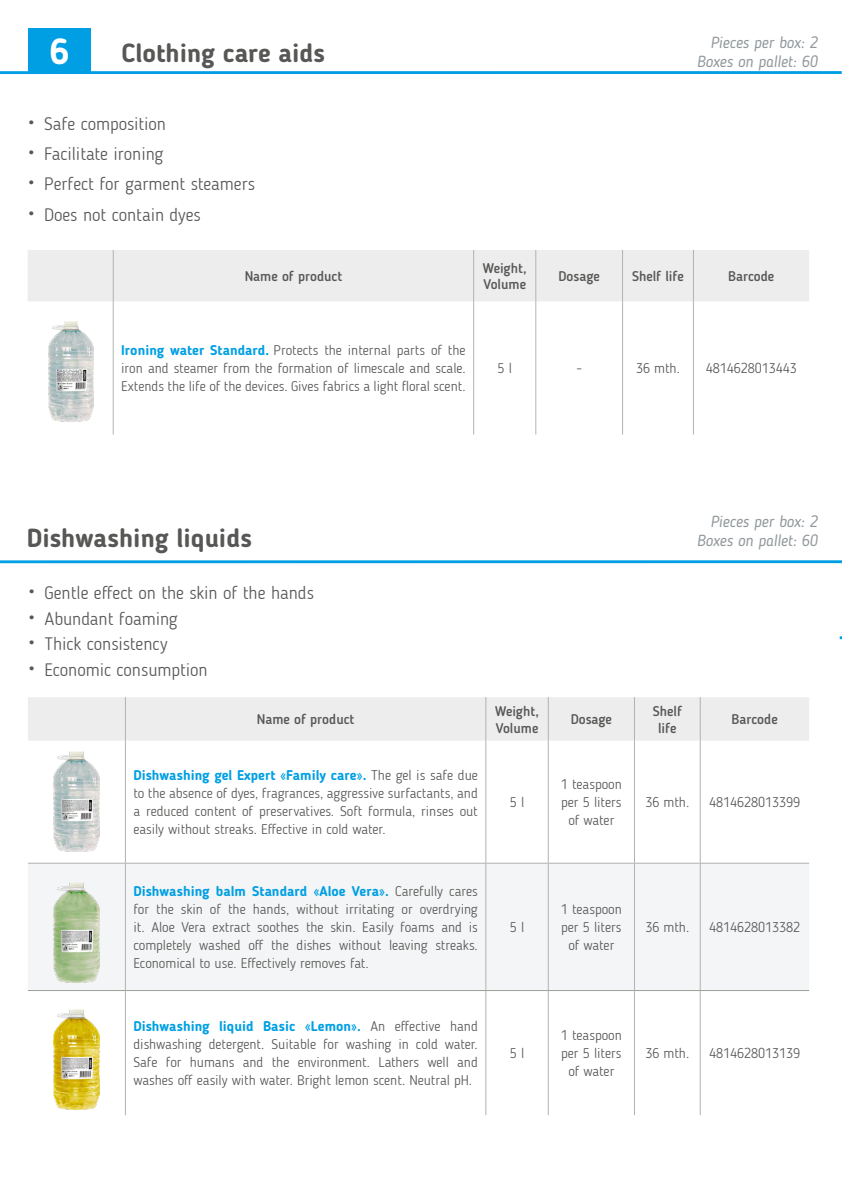
<style>
.page{position:relative;width:842px;height:1191px;background:#fff}
.page>*{position:absolute;margin:0;border:0;box-sizing:border-box;transform-origin:0 0}
.t1{font:700 36px "Blogger Sans";color:#fff}
.t2{font:700 26px "Blogger Sans";color:#575756}
.t3{font:300 18px "Blogger Sans";color:#585756}
.t4{font:italic 16px/19.2px "Blogger Sans";color:#91989c;text-align:right}
.t5{font:300 14px/18px "Blogger Sans";color:#585756;text-align:justify}
.t6{font:500 14px/16.8px "Blogger Sans";color:#575756}
.t7{font:300 14px "Blogger Sans";color:#575756}
.s1{font-size:28px}
.s2{font-weight:700;color:#009fe3}
.s3{color:#575756}
</style>
<div class="page">
<hr style="left:0;top:71px;width:842px;height:3px;background:#009fe3">
<div style="left:28px;top:28px;width:63px;height:44px;background:#009fe3"></div>
<div style="left:28px;top:697px;width:781px;height:43px;background:#ededed"></div>
<div style="left:28px;top:864px;width:781px;height:126px;background:#f4f5f6"></div>
<hr style="left:125px;top:740px;width:1px;height:123px;background:#b3b2b2">
<hr style="left:485px;top:740px;width:1px;height:123px;background:#b3b2b2">
<hr style="left:548px;top:740px;width:1px;height:123px;background:#b3b2b2">
<hr style="left:634px;top:740px;width:1px;height:123px;background:#b3b2b2">
<hr style="left:700px;top:740px;width:1px;height:123px;background:#b3b2b2">
<hr style="left:28px;top:863px;width:97px;height:1px;background:#b3b2b2">
<hr style="left:125px;top:863px;width:361px;height:1px;background:#b3b2b2">
<hr style="left:125px;top:863px;width:1px;height:127px;background:#b3b2b2">
<hr style="left:486px;top:863px;width:62px;height:1px;background:#b3b2b2">
<hr style="left:485px;top:863px;width:1px;height:127px;background:#b3b2b2">
<hr style="left:548px;top:863px;width:86px;height:1px;background:#b3b2b2">
<hr style="left:548px;top:863px;width:1px;height:127px;background:#b3b2b2">
<hr style="left:634px;top:863px;width:66px;height:1px;background:#b3b2b2">
<hr style="left:634px;top:863px;width:1px;height:127px;background:#b3b2b2">
<hr style="left:700px;top:863px;width:109px;height:1px;background:#b3b2b2">
<hr style="left:700px;top:863px;width:1px;height:127px;background:#b3b2b2">
<hr style="left:125px;top:990px;width:1px;height:125px;background:#b3b2b2">
<hr style="left:485px;top:990px;width:1px;height:125px;background:#b3b2b2">
<hr style="left:548px;top:990px;width:1px;height:125px;background:#b3b2b2">
<hr style="left:634px;top:990px;width:1px;height:125px;background:#b3b2b2">
<hr style="left:700px;top:990px;width:1px;height:125px;background:#b3b2b2">
<hr style="left:28px;top:990px;width:97px;height:1px;background:#9d9d9c">
<hr style="left:125px;top:990px;width:361px;height:1px;background:#9d9d9c">
<hr style="left:486px;top:990px;width:62px;height:1px;background:#9d9d9c">
<hr style="left:548px;top:990px;width:86px;height:1px;background:#9d9d9c">
<hr style="left:634px;top:990px;width:66px;height:1px;background:#9d9d9c">
<hr style="left:700px;top:990px;width:109px;height:1px;background:#9d9d9c">
<hr style="left:125px;top:697px;width:1px;height:43px;background:#b3b2b2">
<hr style="left:485px;top:697px;width:1px;height:43px;background:#b3b2b2">
<hr style="left:548px;top:697px;width:1px;height:43px;background:#b3b2b2">
<hr style="left:634px;top:697px;width:1px;height:43px;background:#b3b2b2">
<hr style="left:700px;top:697px;width:1px;height:43px;background:#b3b2b2">
<img style="left:54px;top:752px;width:45px;height:99px">
<img style="left:54px;top:882px;width:45px;height:100px">
<img style="left:54px;top:1009px;width:45px;height:100px">
<div style="left:28px;top:250px;width:781px;height:51px;background:#ededed"></div>
<hr style="left:113px;top:250px;width:1px;height:51px;background:#b3b2b2">
<hr style="left:473px;top:250px;width:1px;height:51px;background:#b3b2b2">
<hr style="left:535px;top:250px;width:1px;height:51px;background:#b3b2b2">
<hr style="left:622px;top:250px;width:1px;height:51px;background:#b3b2b2">
<hr style="left:693px;top:250px;width:1px;height:51px;background:#b3b2b2">
<hr style="left:113px;top:301px;width:1px;height:133px;background:#b3b2b2">
<hr style="left:473px;top:301px;width:1px;height:133px;background:#b3b2b2">
<hr style="left:535px;top:301px;width:1px;height:133px;background:#b3b2b2">
<hr style="left:622px;top:301px;width:1px;height:133px;background:#b3b2b2">
<hr style="left:693px;top:301px;width:1px;height:133px;background:#b3b2b2">
<img style="left:48px;top:322px;width:46px;height:99px">
<hr style="left:0;top:560px;width:842px;height:3px;background:#009fe3">
<h1 class="t1" style="left:50px;top:30px;width:21px">6</h1>
<h2 class="t2" style="left:122px;top:37px;width:205px">Clothing care aids</h2>
<p class="t3" style="left:27px;top:113px;width:140px"><span class="s1">•</span> Safe composition</p>
<p class="t3" style="left:27px;top:143px;width:138px"><span class="s1">•</span> Facilitate ironing</p>
<p class="t3" style="left:27px;top:173px;width:229px"><span class="s1">•</span> Perfect for garment steamers</p>
<p class="t3" style="left:27px;top:203px;width:175px"><span class="s1">•</span> Does not contain dyes</p>
<p class="t4" style="left:697px;top:33px;width:122px">Pieces per box: 2<br>Boxes on pallet: 60</p>
<p class="t6" style="left:245px;top:268px;width:99px">Name of product</p>
<p class="t6" style="left:483px;top:259px;width:45px">Weight,<br>Volume</p>
<p class="t6" style="left:558px;top:268px;width:43px">Dosage</p>
<p class="t6" style="left:632px;top:268px;width:53px">Shelf life</p>
<p class="t6" style="left:728px;top:268px;width:48px">Barcode</p>
<p class="t5" style="left:121px;top:341px;width:346px"><span class="s2">Ironing water Standard.</span> Protects the internal parts of the iron and steamer from the formation of limescale and scale.<br>Extends the life of the devices. Gives fabrics a light floral scent.</p>
<p class="t7" style="left:497px;top:360px;width:16px">5 l</p>
<p class="t7" style="left:576px;top:360px;width:7px">-</p>
<p class="t7" style="left:636px;top:360px;width:45px">36 mth.</p>
<p class="t7" style="left:706px;top:360px;width:92px">4814628013443</p>
<h2 class="t2" style="left:27px;top:522px;width:227px">Dishwashing liquids</h2>
<p class="t3" style="left:28px;top:582px;width:288px"><span class="s1">•</span> Gentle effect on the skin of the hands</p>
<p class="t3" style="left:28px;top:608px;width:152px"><span class="s1">•</span> Abundant foaming</p>
<p class="t3" style="left:28px;top:633px;width:141px"><span class="s1">•</span> Thick consistency</p>
<p class="t3" style="left:28px;top:659px;width:182px"><span class="s1">•</span> Economic consumption</p>
<p class="t4" style="left:697px;top:511px;width:122px">Pieces per box: 2<br>Boxes on pallet: 60</p>
<p class="t6" style="left:257px;top:711px;width:99px">Name of product</p>
<p class="t6" style="left:495px;top:702px;width:45px">Weight,<br>Volume</p>
<p class="t6" style="left:571px;top:711px;width:43px">Dosage</p>
<p class="t6" style="left:653px;top:702px;width:31px;text-align:center">Shelf life</p>
<p class="t6" style="left:731px;top:711px;width:48px">Barcode</p>
<p class="t5" style="left:133px;top:766px;width:346px"><span class="s2">Dishwashing gel Expert «Family care».</span> The gel is safe due to the absence of dyes, fragrances, aggressive surfactants, and a reduced content of preservatives. Soft formula, rinses out easily without streaks. Effective in cold water.</p>
<p class="t5" style="left:561px;top:775px;width:62px;text-align:center"><span class="s3">1</span> teaspoon per <span class="s3">5</span> liters of water</p>
<p class="t7" style="left:645px;top:794px;width:45px">36 mth.</p>
<p class="t7" style="left:709px;top:794px;width:92px">4814628013399</p>
<p class="t7" style="left:510px;top:794px;width:16px">5 l</p>
<p class="t5" style="left:133px;top:882px;width:346px"><span class="s2">Dishwashing balm Standard «Aloe Vera».</span> Carefully cares for the skin of the hands, without irritating or overdrying it. Aloe Vera extract soothes the skin. Easily foams and is completely washed off the dishes without leaving streaks.<br>Economical to use. Effectively removes fat.</p>
<p class="t5" style="left:133px;top:1017px;width:346px"><span class="s2">Dishwashing liquid Basic «Lemon».</span> An effective hand dishwashing detergent. Suitable for washing in cold water.<br>Safe for humans and the environment. Lathers well and washes off easily with water. Bright lemon scent. Neutral pH.</p>
<p class="t7" style="left:510px;top:919px;width:16px">5 l</p>
<p class="t7" style="left:510px;top:1045px;width:16px">5 l</p>
<p class="t5" style="left:561px;top:900px;width:62px;text-align:center"><span class="s3">1</span> teaspoon per <span class="s3">5</span> liters of water</p>
<p class="t7" style="left:645px;top:919px;width:45px">36 mth.</p>
<p class="t7" style="left:709px;top:919px;width:92px">4814628013382</p>
<p class="t5" style="left:561px;top:1026px;width:62px;text-align:center"><span class="s3">1</span> teaspoon per <span class="s3">5</span> liters of water</p>
<p class="t7" style="left:645px;top:1045px;width:45px">36 mth.</p>
<p class="t7" style="left:709px;top:1045px;width:92px">4814628013139</p>
</div>
